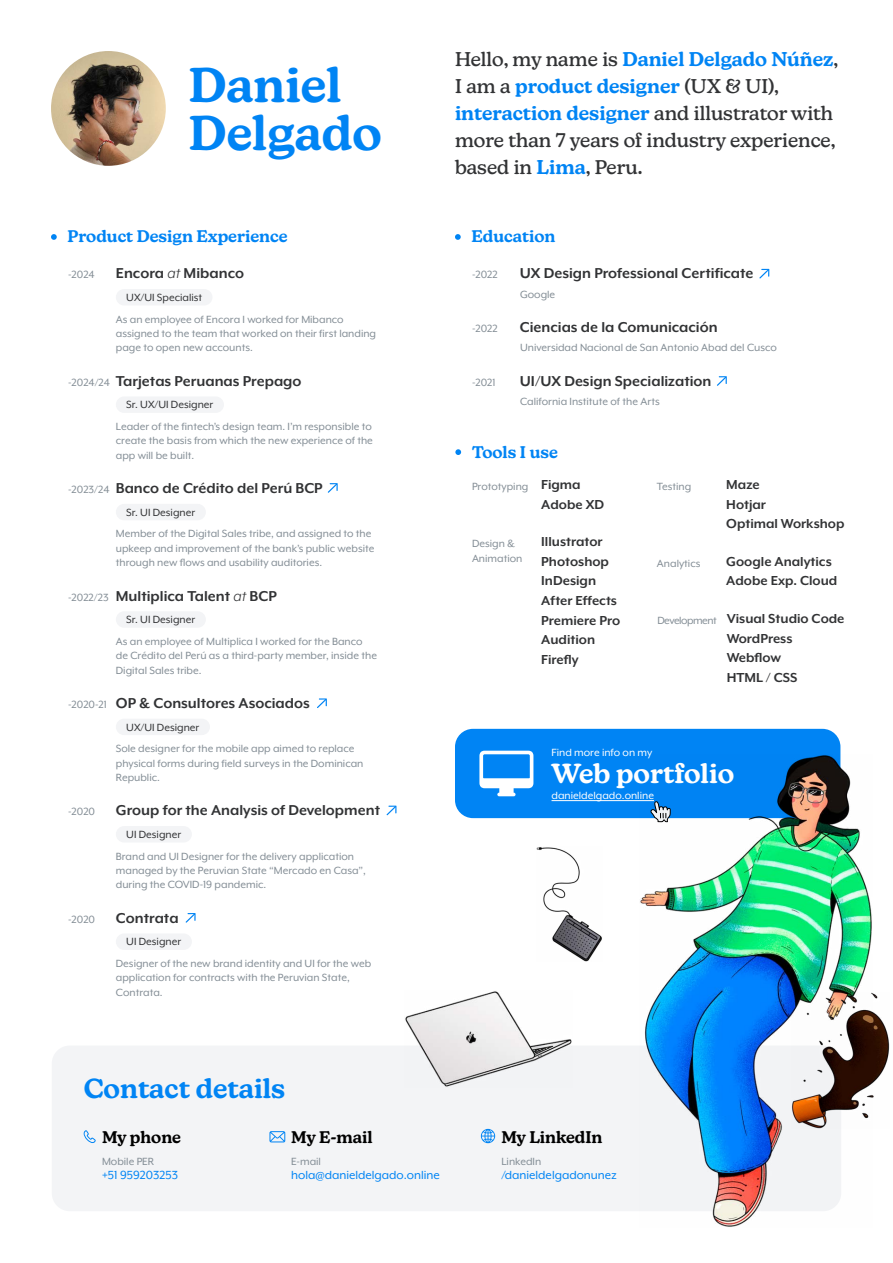
<style>
.page{position:relative;width:893px;height:1263px;background:#fff}
.page>*{position:absolute;margin:0;border:0;box-sizing:border-box;transform-origin:0 0}
.t1{font:600 48px/48px "New Kansas";color:#0084f4}
.t2{font:600 27px "New Kansas";color:#0084f4}
.t3{font:600 27px "New Kansas";color:#fff}
.t4{font:500 19.5px/27px "New Kansas";color:#323335}
.t5{font:700 16.5px "Mr Eaves XL Mod OT";color:#323335}
.t6{font:600 16.5px "New Kansas";color:#0084f4}
.t7{font:600 16.5px "New Kansas";color:#000}
.t8{font:700 15px/19.6px "Mr Eaves XL Mod OT";color:#323335}
.t9{font:13.5px "Mr Eaves XL Mod OT";color:#0084f4}
.t10{font:12px/14.4px "Mr Eaves XL Mod OT";color:#838d95}
.t11{font:12px "Mr Eaves XL Mod OT";color:#323335}
.t12{font:12px "Mr Eaves XL Mod OT";color:#fff}
.t13{font:12px "Mr Eaves XL Mod OT";letter-spacing:-.04em;color:#838d95}
.s1{font-weight:400;font-style:italic}
.s2{font-weight:600;color:#0084f4}
</style>
<div class="page">
<svg style="left:51px;top:234px;width:6px;height:6px"></svg>
<div style="left:116px;top:396px;width:108px;height:17px;background:#f3f4f6;border-radius:8px"></div>
<div style="left:116px;top:611px;width:90px;height:17px;background:#f3f4f6;border-radius:8px"></div>
<div style="left:116px;top:504px;width:90px;height:16px;background:#f3f4f6;border-radius:8px"></div>
<svg style="left:328px;top:483px;width:10px;height:10px"></svg>
<div style="left:116px;top:719px;width:94px;height:16px;background:#f3f4f6;border-radius:8px"></div>
<svg style="left:317px;top:698px;width:10px;height:10px"></svg>
<div style="left:116px;top:826px;width:76px;height:16px;background:#f3f4f6;border-radius:8px"></div>
<svg style="left:387px;top:806px;width:9px;height:9px"></svg>
<div style="left:116px;top:933px;width:76px;height:17px;background:#f3f4f6;border-radius:8px"></div>
<svg style="left:186px;top:913px;width:10px;height:10px"></svg>
<svg style="left:455px;top:234px;width:6px;height:6px"></svg>
<svg style="left:455px;top:449px;width:6px;height:6px"></svg>
<svg style="left:759px;top:269px;width:10px;height:9px"></svg>
<svg style="left:717px;top:376px;width:10px;height:10px"></svg>
<div style="left:455px;top:729px;width:385px;height:89px;background:#0084f4;border-radius:18px"></div>
<hr style="left:551px;top:800px;width:103px;height:1px;background:#fff">
<svg style="left:479px;top:751px;width:54px;height:45px"></svg>
<div style="left:52px;top:1045px;width:789px;height:166px;background:#f3f4f6;border-radius:18px"></div>
<svg style="left:84px;top:1130px;width:12px;height:13px"></svg>
<svg style="left:269px;top:1131px;width:16px;height:11px"></svg>
<svg style="left:481px;top:1129px;width:14px;height:14px"></svg>
<div style="left:116px;top:289px;width:96px;height:16px;background:#f3f4f6;border-radius:8px"></div>
<img style="left:536px;top:847px;width:66px;height:114px">
<img style="left:51px;top:51px;width:115px;height:115px;border-radius:57px">
<img style="left:640px;top:754px;width:232px;height:473px">
<img style="left:405px;top:991px;width:167px;height:96px">
<img style="left:792px;top:993px;width:97px;height:136px">
<h1 class="t1" style="left:189px;top:61px;width:195px">Daniel<br>Delgado</h1>
<h3 class="t6" style="left:68px;top:227px;width:221px">Product Design Experience</h3>
<p class="t10" style="left:68px;top:268px;width:28px">-2024</p>
<h3 class="t5" style="left:116px;top:264px;width:130px">Encora <span class="s1">at</span> Mibanco</h3>
<p class="t11" style="left:126px;top:291px;width:77px">UX/UI Specialist</p>
<p class="t10" style="left:116px;top:312px;width:262px">As an employee of Encora I worked for Mibanco assigned to the team that worked on their first landing page to open new accounts.</p>
<h3 class="t5" style="left:116px;top:372px;width:187px">Tarjetas Peruanas Prepago</h3>
<p class="t11" style="left:126px;top:398px;width:89px">Sr. UX/UI Designer</p>
<p class="t10" style="left:116px;top:419px;width:259px;text-align:justify">Leader of the fintech’s design team. I’m responsible to create the basis from which the new experience of the app will be built.</p>
<p class="t10" style="left:68px;top:375px;width:44px">-2024/24</p>
<h3 class="t5" style="left:116px;top:479px;width:208px">Banco de Crédito del Perú BCP</h3>
<p class="t11" style="left:126px;top:506px;width:70px">Sr. UI Designer</p>
<p class="t10" style="left:116px;top:526px;width:260px">Member of the Digital Sales tribe, and assigned to the upkeep and improvement of the bank’s public website through new flows and usability auditories.</p>
<p class="t10" style="left:68px;top:482px;width:43px">-2023/24</p>
<h3 class="t5" style="left:116px;top:586px;width:162px">Multiplica Talent <span class="s1">at</span> BCP</h3>
<p class="t11" style="left:126px;top:613px;width:70px">Sr. UI Designer</p>
<p class="t10" style="left:116px;top:634px;width:263px">As an employee of Multiplica I worked for the Banco de Crédito del Perú as a third-party member, inside the<br>Digital Sales tribe.</p>
<p class="t10" style="left:68px;top:590px;width:42px">-2022/23</p>
<p class="t10" style="left:68px;top:697px;width:41px">-2020-21</p>
<h3 class="t5" style="left:116px;top:694px;width:195px">OP &amp; Consultores Asociados</h3>
<p class="t11" style="left:126px;top:720px;width:75px">UX/UI Designer</p>
<p class="t10" style="left:116px;top:741px;width:249px">Sole designer for the mobile app aimed to replace physical forms during field surveys in the Dominican<br>Republic.</p>
<p class="t10" style="left:68px;top:805px;width:29px">-2020</p>
<h3 class="t5" style="left:116px;top:801px;width:266px">Group for the Analysis of Development</h3>
<p class="t11" style="left:126px;top:828px;width:56px">UI Designer</p>
<p class="t10" style="left:116px;top:849px;width:251px">Brand and UI Designer for the delivery application managed by the Peruvian State “Mercado en Casa”, during the COVID-19 pandemic.</p>
<p class="t10" style="left:68px;top:912px;width:29px">-2020</p>
<h3 class="t5" style="left:116px;top:909px;width:64px">Contrata</h3>
<p class="t11" style="left:126px;top:935px;width:56px">UI Designer</p>
<p class="t10" style="left:116px;top:956px;width:257px">Designer of the new brand identity and UI for the web application for contracts with the Peruvian State,<br>Contrata.</p>
<h3 class="t4" style="left:455px;top:46px;width:385px">Hello, my name is <span class="s2">Daniel Delgado Núñez</span>, I am a <span class="s2">product designer</span> (UX &amp; UI), <span class="s2">interaction designer</span> and illustrator with more than 7 years of industry experience, based in <span class="s2">Lima</span>, Peru.</h3>
<h3 class="t6" style="left:472px;top:227px;width:85px">Education</h3>
<p class="t10" style="left:472px;top:268px;width:27px">-2022</p>
<h3 class="t5" style="left:520px;top:264px;width:235px">UX Design Professional Certificate</h3>
<p class="t10" style="left:520px;top:287px;width:37px">Google</p>
<p class="t10" style="left:472px;top:321px;width:27px">-2022</p>
<h3 class="t5" style="left:520px;top:318px;width:199px">Ciencias de la Comunicación</h3>
<p class="t10" style="left:520px;top:340px;width:258px">Universidad Nacional de San Antonio Abad del Cusco</p>
<p class="t10" style="left:472px;top:375px;width:25px">-2021</p>
<h3 class="t5" style="left:520px;top:372px;width:193px">UI/UX Design Specialization</h3>
<p class="t10" style="left:520px;top:394px;width:141px">California Institute of the Arts</p>
<h3 class="t6" style="left:472px;top:442px;width:87px">Tools I use</h3>
<p class="t10" style="left:472px;top:479px;width:58px">Prototyping</p>
<p class="t10" style="left:472px;top:536px;width:52px">Design &amp;<br>Animation</p>
<p class="t8" style="left:541px;top:474px;width:64px">Figma<br>Adobe XD</p>
<p class="t8" style="left:541px;top:532px;width:80px">Illustrator<br>Photoshop<br>InDesign<br>After Effects<br>Premiere Pro<br>Audition<br>Firefly</p>
<p class="t10" style="left:657px;top:479px;width:36px">Testing</p>
<p class="t8" style="left:726px;top:474px;width:120px">Maze<br>Hotjar<br>Optimal Workshop</p>
<p class="t10" style="left:657px;top:556px;width:45px">Analytics</p>
<p class="t8" style="left:726px;top:551px;width:112px">Google Analytics<br>Adobe Exp. Cloud</p>
<p class="t13" style="left:657px;top:614px;width:61px">Development</p>
<p class="t8" style="left:727px;top:609px;width:119px">Visual Studio Code<br>WordPress<br>Webflow<br>HTML / CSS</p>
<p class="t12" style="left:551px;top:746px;width:102px">Find more info on my</p>
<p class="t12" style="left:551px;top:789px;width:104px">danieldelgado.online</p>
<h2 class="t3" style="left:551px;top:758px;width:184px">Web portfolio</h2>
<h2 class="t2" style="left:84px;top:1073px;width:203px">Contact details</h2>
<h3 class="t7" style="left:102px;top:1127px;width:81px">My phone</h3>
<p class="t9" style="left:102px;top:1168px;width:77px">+51 959203253</p>
<h3 class="t7" style="left:291px;top:1127px;width:83px">My E-mail</h3>
<p class="t9" style="left:291px;top:1168px;width:150px">hola@danieldelgado.online</p>
<p class="t10" style="left:102px;top:1154px;width:54px">Mobile PER</p>
<p class="t10" style="left:291px;top:1154px;width:31px">E-mail</p>
<h3 class="t7" style="left:501px;top:1127px;width:103px">My LinkedIn</h3>
<p class="t9" style="left:501px;top:1168px;width:117px">/danieldelgadonunez</p>
<p class="t10" style="left:501px;top:1154px;width:41px">LinkedIn</p>
</div>
